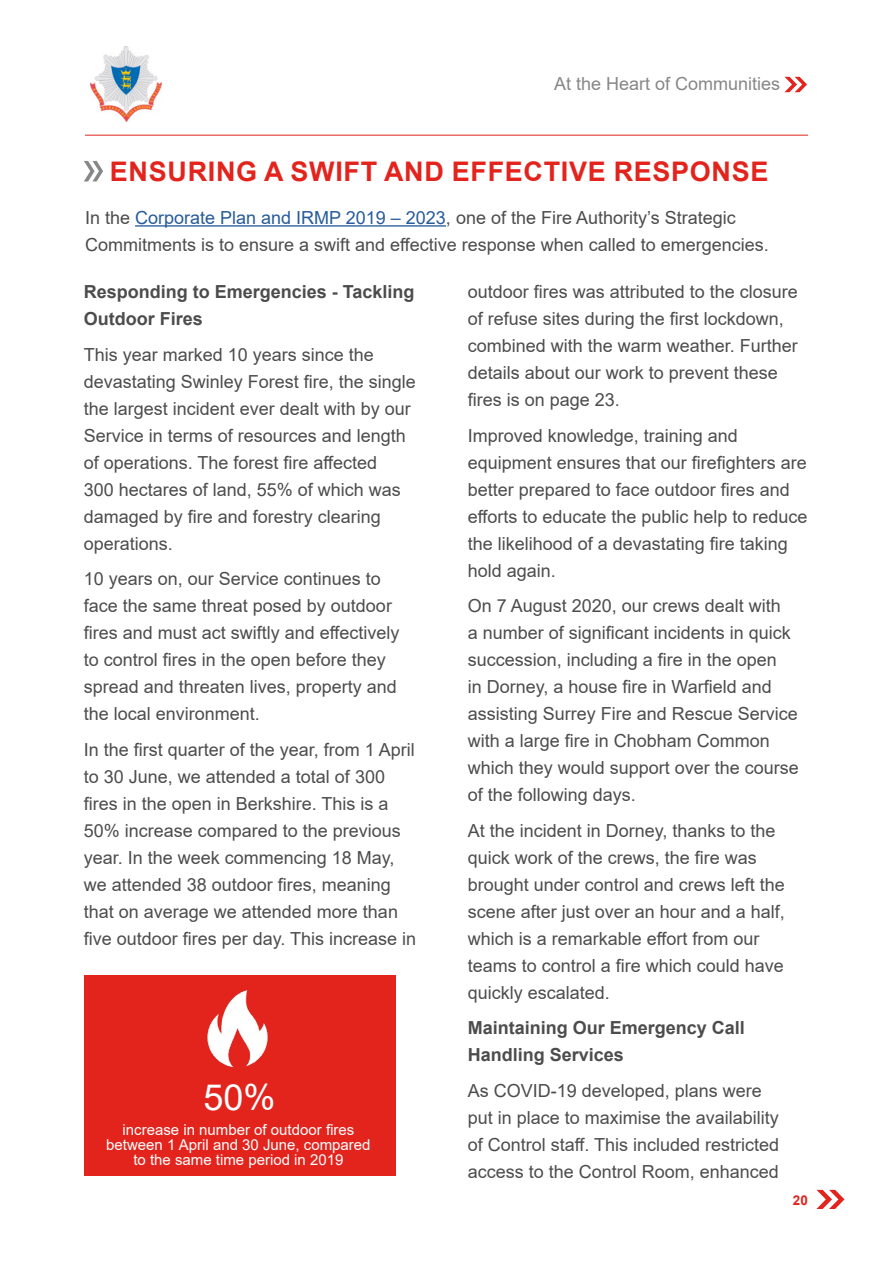
<style>
.page{position:relative;width:893px;height:1263px;background:#fff}
.page>*{position:absolute;margin:0;border:0;box-sizing:border-box;transform-origin:0 0}
.t1{font:36px "Arial";color:#fff}
.Heading_level_1{font:700 27px "Arial";letter-spacing:.025em;color:#e2241d}
.t2{font:18px/27px "Arial";color:#4c4c4c}
.t3{font:700 18px/27px "Arial";color:#4c4c4c}
.t4{font:18px "Arial";color:#878787}
.t5{font:15px/15px "Arial";color:#fff;text-align:center}
.t6{font:700 13.5px "Arial";color:#e2241d}
.s1{color:#275b9b}
</style>
<div class="page">
<svg style="left:816px;top:1190px;width:28px;height:19px"></svg>
<svg style="left:84px;top:161px;width:19px;height:20px"></svg>
<hr style="left:85px;top:135px;width:723px;height:1px;background:#e2241d">
<img style="left:90px;top:47px;width:71px;height:74px">
<svg style="left:785px;top:77px;width:22px;height:15px"></svg>
<hr style="left:135px;top:225px;width:311px;height:2px;background:#275b9b">
<div style="left:84px;top:975px;width:311px;height:200px;background:#e2241d"></div>
<img style="left:207px;top:990px;width:61px;height:78px">
<p class="t4" style="left:554px;top:71px;width:228px">At the Heart of Communities</p>
<h1 class="Heading_level_1" style="left:110px;top:152px;width:660px">ENSURING A SWIFT AND EFFECTIVE RESPONSE</h1>
<p class="t2" style="left:85px;top:204px;width:685px">In the <span class="s1">Corporate Plan and IRMP 2019 – 2023</span>, one of the Fire Authority’s Strategic<br>Commitments is to ensure a swift and effective response when called to emergencies.</p>
<p class="t3" style="left:84px;top:278px;width:332px">Responding to Emergencies - Tackling<br>Outdoor Fires</p>
<p class="t2" style="left:84px;top:341px;width:334px">This year marked 10 years since the devastating Swinley Forest fire, the single the largest incident ever dealt with by our Service in terms of resources and length of operations. The forest fire affected<br>300 hectares of land, 55% of which was damaged by fire and forestry clearing operations.</p>
<p class="t2" style="left:84px;top:565px;width:317px">10 years on, our Service continues to face the same threat posed by outdoor fires and must act swiftly and effectively to control fires in the open before they spread and threaten lives, property and the local environment.</p>
<p class="t2" style="left:84px;top:736px;width:334px">In the first quarter of the year, from 1 April to 30 June, we attended a total of 300 fires in the open in Berkshire. This is a 50% increase compared to the previous year. In the week commencing 18 May, we attended 38 outdoor fires, meaning that on average we attended more than five outdoor fires per day. This increase in</p>
<p class="t1" style="left:204px;top:1072px;width:74px">50%</p>
<p class="t5" style="left:106px;top:1122px;width:266px">increase in number of outdoor fires between 1 April and 30 June, compared to the same time period in 2019</p>
<p class="t2" style="left:468px;top:278px;width:332px">outdoor fires was attributed to the closure of refuse sites during the first lockdown, combined with the warm weather. Further details about our work to prevent these fires is on page 23.</p>
<p class="t2" style="left:468px;top:422px;width:341px">Improved knowledge, training and equipment ensures that our firefighters are better prepared to face outdoor fires and efforts to educate the public help to reduce the likelihood of a devastating fire taking hold again.</p>
<p class="t2" style="left:468px;top:592px;width:333px">On 7 August 2020, our crews dealt with<br>a number of significant incidents in quick succession, including a fire in the open<br>in Dorney, a house fire in Warfield and assisting Surrey Fire and Rescue Service with a large fire in Chobham Common which they would support over the course of the following days.</p>
<p class="t2" style="left:468px;top:817px;width:319px">At the incident in Dorney, thanks to the quick work of the crews, the fire was brought under control and crews left the scene after just over an hour and a half, which is a remarkable effort from our teams to control a fire which could have quickly escalated.</p>
<p class="t3" style="left:468px;top:1014px;width:279px">Maintaining Our Emergency Call<br>Handling Services</p>
<p class="t2" style="left:468px;top:1077px;width:313px">As COVID-19 developed, plans were put in place to maximise the availability of Control staff. This included restricted access to the Control Room, enhanced</p>
<p class="t6" style="left:793px;top:1190px;width:17px">20</p>
</div>
